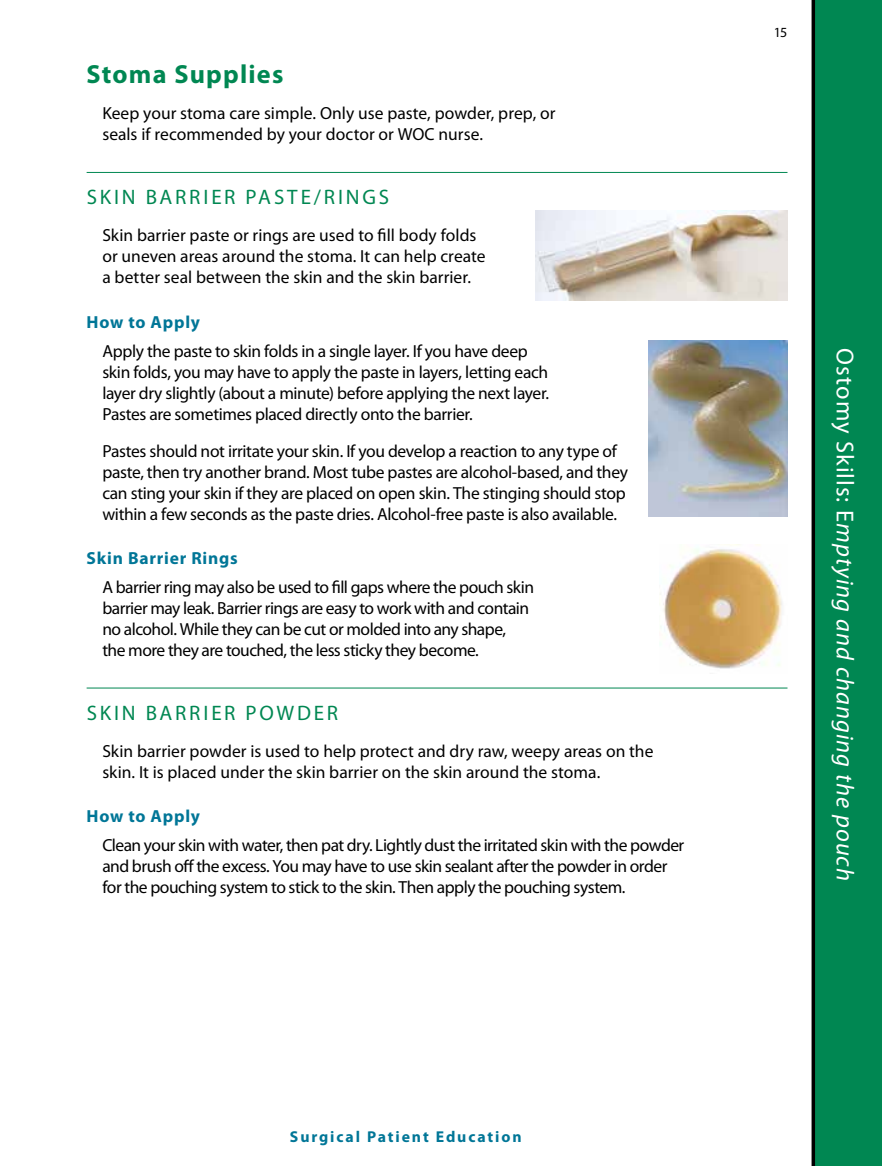
<style>
.page{position:relative;width:882px;height:1166px;background:#fff}
.page>*{position:absolute;margin:0;border:0;box-sizing:border-box;transform-origin:0 0}
.t1{font:700 26.25px "Myriad Pro";letter-spacing:.045em;color:#008752}
.t2{font:italic 24.5px "Myriad Pro";letter-spacing:.04em;color:#fff}
.t3{font:21px "Myriad Pro";letter-spacing:.135em;color:#008752}
.t4{font:17.5px/21px "Myriad Pro";letter-spacing:-.02em;color:#000}
.t5{font:17.5px/21px "Myriad Pro";letter-spacing:.005em;color:#000}
.t6{font:700 17.5px "Myriad Pro";letter-spacing:.045em;color:#007697}
.t7{font:700 15.75px "Myriad Pro";letter-spacing:.12em;color:#007697}
.t8{font:14px "Myriad Pro";color:#000}
.s1{font-style:normal}
</style>
<div class="page">
<svg style="left:812px;top:0;width:70px;height:1166px;background:#007346"></svg>
<hr style="left:87px;top:172px;width:701px;height:1px;background:#008752">
<hr style="left:87px;top:687px;width:701px;height:1px;background:#008752">
<img style="left:649px;top:341px;width:139px;height:175px">
<img style="left:660px;top:544px;width:122px;height:125px">
<img style="left:536px;top:210px;width:252px;height:90px">
<h1 class="t1" style="left:87px;top:57px;width:198px">Stoma Supplies</h1>
<p class="t5" style="left:102px;top:103px;width:455px">Keep your stoma care simple. Only use paste, powder, prep, or seals if recommended by your doctor or WOC nurse.</p>
<p class="t3" style="left:87px;top:184px;width:304px">SKIN BARRIER PASTE/RINGS</p>
<p class="t5" style="left:102px;top:224px;width:385px">Skin barrier paste or rings are used to fill body folds or uneven areas around the stoma. It can help create a better seal between the skin and the skin barrier.</p>
<p class="t6" style="left:87px;top:310px;width:115px">How to Apply</p>
<p class="t4" style="left:102px;top:340px;width:448px">Apply the paste to skin folds in a single layer. If you have deep skin folds, you may have to apply the paste in layers, letting each layer dry slightly (about a minute) before applying the next layer.<br>Pastes are sometimes placed directly onto the barrier.</p>
<p class="t4" style="left:102px;top:440px;width:527px">Pastes should not irritate your skin. If you develop a reaction to any type of paste, then try another brand. Most tube pastes are alcohol-based, and they can sting your skin if they are placed on open skin. The stinging should stop within a few seconds as the paste dries. Alcohol-free paste is also available.</p>
<p class="t6" style="left:87px;top:547px;width:153px">Skin Barrier Rings</p>
<p class="t4" style="left:102px;top:576px;width:433px">A barrier ring may also be used to fill gaps where the pouch skin barrier may leak. Barrier rings are easy to work with and contain no alcohol. While they can be cut or molded into any shape,<br>the more they are touched, the less sticky they become.</p>
<p class="t3" style="left:87px;top:700px;width:253px">SKIN BARRIER POWDER</p>
<p class="t5" style="left:102px;top:740px;width:553px">Skin barrier powder is used to help protect and dry raw, weepy areas on the skin. It is placed under the skin barrier on the skin around the stoma.</p>
<p class="t6" style="left:87px;top:805px;width:115px">How to Apply</p>
<p class="t4" style="left:102px;top:834px;width:584px">Clean your skin with water, then pat dry. Lightly dust the irritated skin with the powder and brush off the excess. You may have to use skin sealant after the powder in order for the pouching system to stick to the skin. Then apply the pouching system.</p>
<p class="t8" style="left:774px;top:23px;width:15px">15</p>
<h2 class="t2" style="left:860px;top:348px;width:534px;rotate:90deg"><span class="s1">Ostomy Skills: E</span>mptying and changing the pouch</h2>
<p class="t7" style="left:290px;top:1126px;width:233px">Surgical Patient Education</p>
</div>
